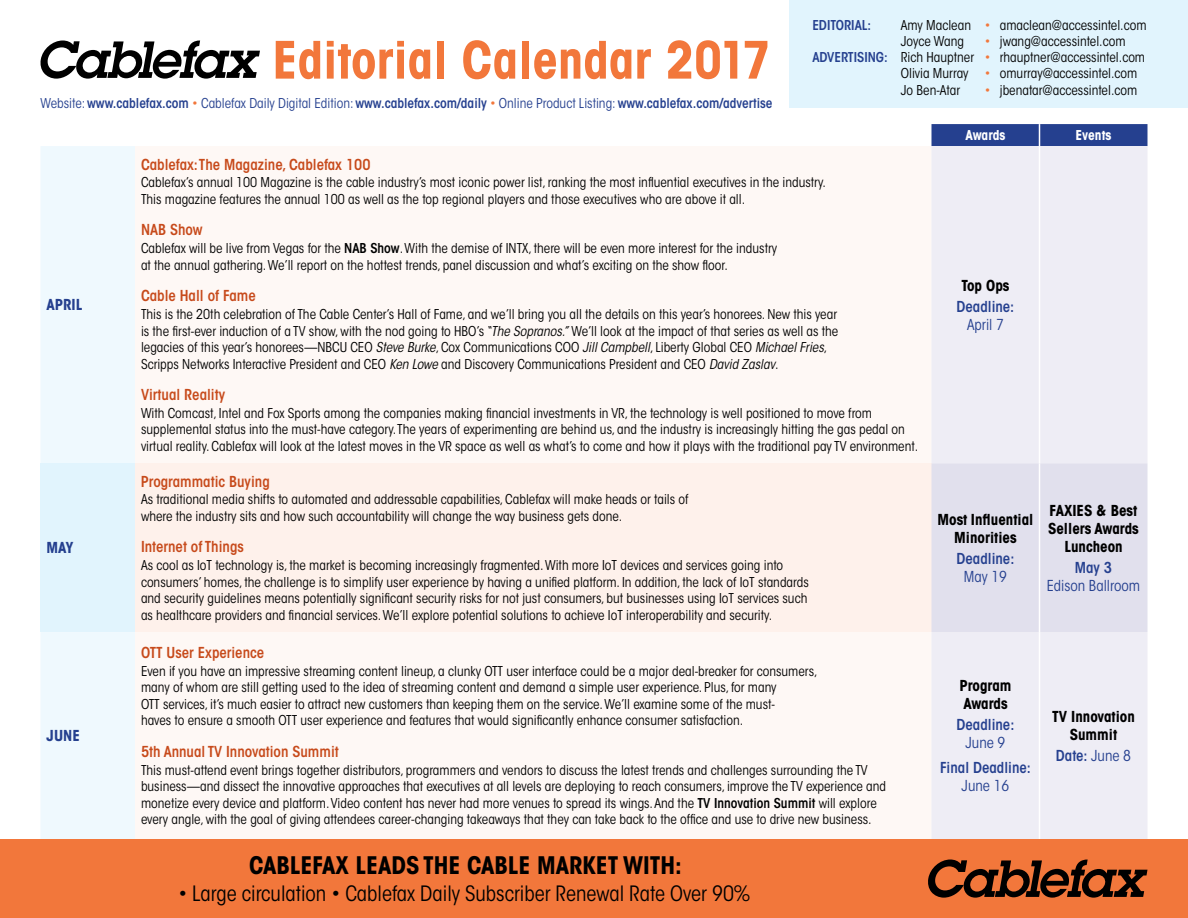
<style>
.page{position:relative;width:1188px;height:918px;background:#fff}
.page>*{position:absolute;margin:0;border:0;box-sizing:border-box;transform-origin:0 0}
.t1{font:700 condensed 51px "ITC Avant Garde Std";color:#f2773b}
.t2{font:700 condensed 24px "ITC Avant Garde Std";color:#000}
.t3{font:condensed 21px "ITC Avant Garde Std";color:#000}
.t4{font:600 condensed 15px "ITC Avant Garde Std";color:#c74a1b}
.t5{font:700 condensed 15px/18px "ITC Avant Garde Std";color:#000;text-align:center}
.t6{font:600 condensed 15px "ITC Avant Garde Std";color:#25408f}
.t7{font:condensed 15px "ITC Avant Garde Std";color:#25408f}
.t8{font:700 condensed 15px "ITC Avant Garde Std";color:#25408f}
.t9{font:condensed 13.5px/16.5px "ITC Avant Garde Std";color:#000}
.t10{font:600 condensed 13.5px "ITC Avant Garde Std";color:#25408f}
.t11{font:700 condensed 13.5px "ITC Avant Garde Std";color:#fff}
.s1{font-weight:400}
.s2{font-weight:400;color:#f2773b}
.s3{color:#f2773b}
.s4{font-weight:600;color:#25408f}
.s5{font-weight:600}
.s6{font-style:italic}
</style>
<div class="page">
<div style="left:41px;top:146px;width:94px;height:693px;background:#eff9fe"></div>
<div style="left:932px;top:146px;width:216px;height:693px;background:#eeedf5"></div>
<div style="left:40px;top:463px;width:95px;height:169px;background:#e1f4fd"></div>
<div style="left:135px;top:463px;width:797px;height:169px;background:#fef1eb"></div>
<div style="left:932px;top:463px;width:216px;height:169px;background:#e1e0ed"></div>
<hr style="left:1039px;top:146px;width:1px;height:317px;background:#fff">
<hr style="left:1039px;top:463px;width:1px;height:169px;background:#fff">
<hr style="left:1039px;top:632px;width:1px;height:207px;background:#fff">
<div style="left:932px;top:124px;width:216px;height:22px;background:#25408f"></div>
<div style="left:0;top:839px;width:1188px;height:79px;background:#f2773b"></div>
<svg style="left:928px;top:860px;width:220px;height:38px"></svg>
<div style="left:790px;top:0;width:398px;height:108px;background:#e1f4fd"></div>
<svg style="left:40px;top:40px;width:220px;height:39px"></svg>
<h1 class="t1" style="left:272px;top:28px;width:500px">Editorial Calendar 2017</h1>
<p class="t10" style="left:40px;top:95px;width:734px"><span class="s1">Website:</span> www.cablefax.com <span class="s2">•</span> <span class="s1">Cablefax Daily Digital Edition:</span> www.cablefax.com/daily <span class="s2">•</span> <span class="s1">Online Product Listing:</span> www.cablefax.com/advertise</p>
<p class="t10" style="left:812px;top:16px;width:60px">Editorial:</p>
<p class="t9" style="left:901px;top:17px;width:247px">Amy Maclean <span class="s3">•</span> amaclean@accessintel.com<br>Joyce Wang</p>
<p class="t9" style="left:985px;top:33px;width:142px"><span class="s3">•</span> jwang@accessintel.com</p>
<p class="t10" style="left:812px;top:49px;width:29px">Advertisin</p>
<p class="t9" style="left:901px;top:49px;width:246px;text-indent:-25px"><span class="s4">g:</span> Rich Hauptner <span class="s3">•</span> rhauptner@accessintel.com<br>Olivia Murray <span class="s3">•</span> omurray@accessintel.com<br>Jo Ben-Atar</p>
<p class="t9" style="left:985px;top:81px;width:154px"><span class="s3">•</span> jbenatar@accessintel.com</p>
<p class="t11" style="left:966px;top:127px;width:41px">Awards</p>
<p class="t11" style="left:1076px;top:127px;width:37px">Events</p>
<p class="t8" style="left:46px;top:295px;width:37px">April</p>
<p class="t8" style="left:46px;top:538px;width:28px">May</p>
<p class="t8" style="left:47px;top:726px;width:33px">June</p>
<p class="t4" style="left:141px;top:155px;width:231px">Cablefax:The Magazine, Cablefax 100</p>
<p class="t9" style="left:141px;top:174px;width:687px">Cablefax’s annual 100 Magazine is the cable industry’s most iconic power list, ranking the most influential executives in the industry.<br>This magazine features the annual 100 as well as the top regional players and those executives who are above it all.</p>
<p class="t4" style="left:141px;top:221px;width:63px">NAB Show</p>
<p class="t9" style="left:141px;top:240px;width:638px">Cablefax will be live from Vegas for the <span class="s5">NAB Show</span>. With the demise of INTX, there will be even more interest for the industry at the annual gathering. We’ll report on the hottest trends, panel discussion and what’s exciting on the show floor.</p>
<p class="t4" style="left:141px;top:286px;width:116px">Cable Hall of Fame</p>
<p class="t9" style="left:141px;top:306px;width:699px">This is the 20th celebration of The Cable Center’s Hall of Fame, and we’ll bring you all the details on this year’s honorees. New this year is the first-ever induction of a TV show, with the nod going to HBO’s <span class="s6">“The Sopranos.”</span> We’ll look at the impact of that series as well as the legacies of this year’s honorees—NBCU CEO <span class="s6">Steve Burke</span>, Cox Communications COO <span class="s6">Jill Campbell</span>, Liberty Global CEO <span class="s6">Michael Fries</span>, Scripps Networks Interactive President and CEO <span class="s6">Ken Lowe</span> and Discovery Communications President and CEO <span class="s6">David Zaslav</span>.</p>
<p class="t4" style="left:141px;top:385px;width:86px">Virtual Reality</p>
<p class="t9" style="left:141px;top:405px;width:779px">With Comcast, Intel and Fox Sports among the companies making financial investments in VR, the technology is well positioned to move from supplemental status into the must-have category. The years of experimenting are behind us, and the industry is increasingly hitting the gas pedal on virtual reality. Cablefax will look at the latest moves in the VR space as well as what’s to come and how it plays with the traditional pay TV environment.</p>
<p class="t4" style="left:141px;top:472px;width:130px">Programmatic Buying</p>
<p class="t9" style="left:141px;top:491px;width:549px">As traditional media shifts to automated and addressable capabilities, Cablefax will make heads or tails of where the industry sits and how such accountability will change the way business gets done.</p>
<p class="t4" style="left:141px;top:538px;width:104px">Internet of Things</p>
<p class="t9" style="left:141px;top:557px;width:669px">As cool as IoT technology is, the market is becoming increasingly fragmented. With more IoT devices and services going into consumers’ homes, the challenge is to simplify user experience by having a unified platform. In addition, the lack of IoT standards and security guidelines means potentially significant security risks for not just consumers, but businesses using IoT services such as healthcare providers and financial services. We’ll explore potential solutions to achieve IoT interoperability and security.</p>
<p class="t4" style="left:141px;top:643px;width:125px">OTT User Experience</p>
<p class="t9" style="left:141px;top:663px;width:678px">Even if you have an impressive streaming content lineup, a clunky OTT user interface could be a major deal-breaker for consumers, many of whom are still getting used to the idea of streaming content and demand a simple user experience. Plus, for many<br>OTT services, it’s much easier to attract new customers than keeping them on the service. We’ll examine some of the must-<br>haves to ensure a smooth OTT user experience and features that would significantly enhance consumer satisfaction.</p>
<p class="t4" style="left:141px;top:742px;width:199px">5th Annual TV Innovation Summit</p>
<p class="t9" style="left:141px;top:762px;width:747px">This must-attend event brings together distributors, programmers and vendors to discuss the latest trends and challenges surrounding the TV business—and dissect the innovative approaches that executives at all levels are deploying to reach consumers, improve the TV experience and monetize every device and platform. Video content has never had more venues to spread its wings. And the <span class="s5">TV Innovation Summit</span> will explore every angle, with the goal of giving attendees career-changing takeaways that they can take back to the office and use to drive new business.</p>
<h2 class="t2" style="left:249px;top:849px;width:64px">Cablefax</h2>
<h2 class="t2" style="left:356px;top:849px;width:14px">Leads</h2>
<h2 class="t2" style="left:423px;top:849px;width:260px">the Cable Market With:</h2>
<h3 class="t3" style="left:178px;top:881px;width:574px">• Large circulation • Cablefax Daily Subscriber Renewal Rate Over 90%</h3>
<p class="t5" style="left:961px;top:276px;width:50px">Top Ops</p>
<p class="t6" style="left:957px;top:297px;width:59px">Deadline:</p>
<p class="t7" style="left:967px;top:315px;width:38px">April 7</p>
<p class="t5" style="left:938px;top:510px;width:97px">Most Influential<br>Minorities</p>
<p class="t6" style="left:957px;top:549px;width:59px">Deadline:</p>
<p class="t7" style="left:964px;top:567px;width:45px">May 19</p>
<p class="t5" style="left:1048px;top:501px;width:92px">FAXIES &amp; Best<br>Sellers Awards<br>Luncheon</p>
<p class="t6" style="left:1075px;top:558px;width:39px">May 3</p>
<p class="t7" style="left:1047px;top:576px;width:95px">Edison Ballroom</p>
<p class="t5" style="left:959px;top:677px;width:54px;text-align:left">Program<br>Awards</p>
<p class="t6" style="left:957px;top:715px;width:59px">Deadline:</p>
<p class="t7" style="left:966px;top:734px;width:41px">June 9</p>
<p class="t6" style="left:940px;top:758px;width:92px">Final Deadline:</p>
<p class="t7" style="left:962px;top:776px;width:49px">June 16</p>
<p class="t5" style="left:1052px;top:707px;width:84px">TV Innovation<br>Summit</p>
<p class="t6" style="left:1056px;top:746px;width:77px">Date: <span class="s1">June 8</span></p>
</div>
